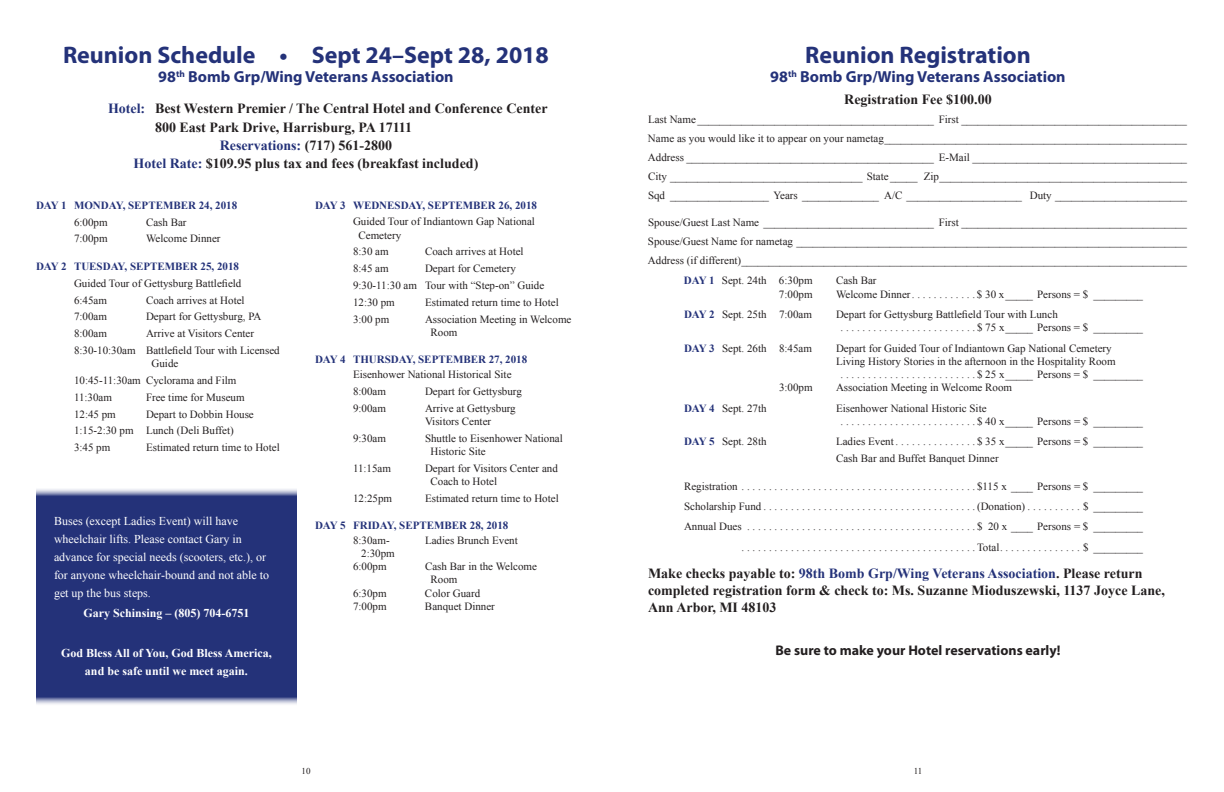
<style>
.page{position:relative;width:1224px;height:792px;background:#fff}
.page>*{position:absolute;margin:0;border:0;box-sizing:border-box;transform-origin:0 0}
.t1{font:700 24px "Myriad Pro";color:#243279}
.t2{font:700 16px "Myriad Pro";color:#243279}
.t3{font:700 14px/16.8px "Times New Roman";color:#231f20}
.t4{font:700 14px "Myriad Pro";color:#231f20}
.t5{font:700 14px "Times New Roman";color:#243279}
.t6{font:12px/18px "Times New Roman";color:#fff}
.t7{font:700 12px/18px "Times New Roman";color:#fff;text-align:center}
.t8{font:11px/16.8px "Times New Roman";color:#231f20}
.t9{font:700 11px "Times New Roman";color:#243279}
.t10{font:9px "Times New Roman";color:#231f20}
.s1{color:#243279}
.s2{color:#231f20}
.s3{font-weight:700;color:#243279}
</style>
<div class="page">
<div style="left:36px;top:487px;width:261px;height:219px;background:#243279"></div>
<h1 class="t1" style="left:63px;top:39px;width:487px">Reunion Schedule • Sept 24–Sept 28, 2018</h1>
<h2 class="t2" style="left:158px;top:66px;width:297px">98<sup>th</sup> Bomb Grp/Wing Veterans Association</h2>
<p class="t3" style="left:108px;top:100px;width:441px"><span class="s1">Hotel:</span> Best Western Premier / The Central Hotel and Conference Center</p>
<p class="t3" style="left:155px;top:118px;width:259px">800 East Park Drive, Harrisburg, PA 17111</p>
<p class="t5" style="left:220px;top:136px;width:174px">Reservations: <span class="s2">(717) 561-2800</span></p>
<p class="t3" style="left:134px;top:155px;width:346px"><span class="s1">Hotel Rate:</span> $109.95 plus tax and fees (breakfast included)</p>
<p class="t9" style="left:36px;top:197px;width:203px">DAY 1 MONDAY, SEPTEMBER 24, 2018</p>
<p class="t8" style="left:74px;top:213px;width:35px">6:00pm</p>
<p class="t8" style="left:146px;top:213px;width:42px">Cash Bar</p>
<p class="t8" style="left:74px;top:230px;width:35px">7:00pm</p>
<p class="t8" style="left:146px;top:230px;width:76px">Welcome Dinner</p>
<p class="t9" style="left:36px;top:259px;width:205px">DAY 2 TUESDAY, SEPTEMBER 25, 2018</p>
<p class="t8" style="left:74px;top:274px;width:169px">Guided Tour of Gettysburg Battlefield<br>6:45am</p>
<p class="t9" style="left:315px;top:197px;width:224px">DAY 3 WEDNESDAY, SEPTEMBER 26, 2018</p>
<p class="t8" style="left:359px;top:215px;width:178px;line-height:13.2px;text-indent:-6px">Guided Tour of Indiantown Gap National<br>Cemetery</p>
<p class="t8" style="left:353px;top:243px;width:37px">8:30 am</p>
<p class="t8" style="left:425px;top:243px;width:100px">Coach arrives at Hotel</p>
<p class="t8" style="left:353px;top:260px;width:37px">8:45 am</p>
<p class="t8" style="left:353px;top:260px;width:193px;text-indent:72px">Depart for Cemetery<br>9:30-11:30 am Tour with “Step-on” Guide<br>12:30 pm</p>
<p class="t8" style="left:146px;top:291px;width:100px">Coach arrives at Hotel</p>
<p class="t8" style="left:425px;top:294px;width:135px">Estimated return time to Hotel</p>
<p class="t8" style="left:74px;top:308px;width:34px">7:00am</p>
<p class="t8" style="left:146px;top:308px;width:117px">Depart for Gettysburg, PA</p>
<p class="t8" style="left:74px;top:325px;width:34px">8:00am</p>
<p class="t8" style="left:74px;top:325px;width:207px;text-indent:72px">Arrive at Visitors Center<br>8:30-10:30am Battlefield Tour with Licensed</p>
<p class="t8" style="left:74px;top:355px;width:164px;text-indent:77px">Guide<br>10:45-11:30am Cyclorama and Film<br>11:30am</p>
<p class="t8" style="left:146px;top:388px;width:100px">Free time for Museum</p>
<p class="t8" style="left:74px;top:405px;width:181px;text-indent:72px">Depart to Dobbin House<br>1:15-2:30 pm Lunch (Deli Buffet)<br>3:45 pm</p>
<p class="t8" style="left:74px;top:405px;width:43px">12:45 pm</p>
<p class="t8" style="left:146px;top:439px;width:135px">Estimated return time to Hotel</p>
<p class="t6" style="left:54px;top:512px;width:217px">Buses (except Ladies Event) will have wheelchair lifts. Please contact Gary in advance for special needs (scooters, etc.), or for anyone wheelchair-bound and not able to get up the bus steps.</p>
<p class="t7" style="left:83px;top:604px;width:168px">Gary Schinsing – (805) 704-6751</p>
<p class="t7" style="left:61px;top:644px;width:212px">God Bless All of You, God Bless America, and be safe until we meet again.</p>
<p class="t8" style="left:353px;top:310px;width:38px">3:00 pm</p>
<p class="t8" style="left:430px;top:312px;width:142px;line-height:13.2px;text-indent:-6px">Association Meeting in Welcome<br>Room</p>
<p class="t9" style="left:315px;top:352px;width:214px">DAY 4 THURSDAY, SEPTEMBER 27, 2018</p>
<p class="t8" style="left:353px;top:366px;width:160px">Eisenhower National Historical Site<br>8:00am</p>
<p class="t8" style="left:425px;top:383px;width:98px">Depart for Gettysburg</p>
<p class="t8" style="left:353px;top:399px;width:34px">9:00am</p>
<p class="t8" style="left:425px;top:401px;width:92px;line-height:13.2px">Arrive at Gettysburg<br>Visitors Center</p>
<p class="t8" style="left:353px;top:429px;width:34px">9:30am</p>
<p class="t8" style="left:430px;top:431px;width:134px;line-height:13.2px;text-indent:-6px">Shuttle to Eisenhower National<br>Historic Site</p>
<p class="t8" style="left:353px;top:459px;width:40px">11:15am</p>
<p class="t8" style="left:430px;top:461px;width:129px;line-height:13.2px;text-indent:-6px">Depart for Visitors Center and<br>Coach to Hotel</p>
<p class="t8" style="left:353px;top:489px;width:41px">12:25pm</p>
<p class="t8" style="left:425px;top:489px;width:135px">Estimated return time to Hotel</p>
<p class="t9" style="left:315px;top:518px;width:195px">DAY 5 FRIDAY, SEPTEMBER 28, 2018</p>
<p class="t8" style="left:353px;top:532px;width:38px">8:30am-</p>
<p class="t8" style="left:425px;top:532px;width:94px">Ladies Brunch Event</p>
<p class="t8" style="left:353px;top:547px;width:43px;line-height:13.2px;text-indent:8px">2:30pm<br>6:00pm</p>
<p class="t8" style="left:430px;top:560px;width:108px;line-height:13.2px;text-indent:-5px">Cash Bar in the Welcome<br>Room</p>
<p class="t8" style="left:353px;top:584px;width:35px">6:30pm</p>
<p class="t8" style="left:425px;top:584px;width:57px">Color Guard</p>
<p class="t8" style="left:353px;top:598px;width:35px">7:00pm</p>
<p class="t8" style="left:425px;top:598px;width:71px">Banquet Dinner</p>
<h1 class="t1" style="left:805px;top:39px;width:227px">Reunion Registration</h1>
<h2 class="t2" style="left:770px;top:66px;width:297px">98<sup>th</sup> Bomb Grp/Wing Veterans Association</h2>
<p class="t3" style="left:844px;top:91px;width:149px">Registration Fee $100.00</p>
<p class="t8" style="left:648px;top:110px;width:541px;line-height:19px;text-align:justify">Last Name ___________________________________________ First _________________________________________ Name as you would like it to appear on your nametag_______________________________________________________ Address _____________________________________________ E-Mail _______________________________________ City ___________________________________ State_____ Zip_____________________________________________ Sqd __________________ Years ______________ A/C _____________________ Duty ________________________</p>
<p class="t8" style="left:648px;top:213px;width:540px;line-height:19px;text-align:justify">Spouse/Guest Last Name _______________________________ First _________________________________________ Spouse/Guest Name for nametag _______________________________________________________________________ Address (if different)_________________________________________________________________________________</p>
<p class="t8" style="left:684px;top:272px;width:130px"><span class="s3">DAY 1</span> Sept. 24th 6:30pm</p>
<p class="t8" style="left:836px;top:272px;width:42px">Cash Bar</p>
<p class="t8" style="left:779px;top:285px;width:35px">7:00pm</p>
<p class="t8" style="left:836px;top:285px;width:79px">Welcome Dinner............</p>
<p class="t8" style="left:977px;top:285px;width:168px">$ 30 x_____ Persons = $ _________</p>
<p class="t8" style="left:684px;top:306px;width:130px"><span class="s3">DAY 2</span> Sept. 25th 7:00am</p>
<p class="t8" style="left:977px;top:308px;width:168px;line-height:13.2px;text-indent:-141px">Depart for Gettysburg Battlefield Tour with Lunch<br>$ 75 x_____ Persons = $ _________</p>
<p class="t8" style="left:684px;top:339px;width:130px"><span class="s3">DAY 3</span> Sept. 26th 8:45am</p>
<p class="t8" style="left:836px;top:339px;width:277px">Depart for Guided Tour of Indiantown Gap National Cemetery</p>
<p class="t8" style="left:836px;top:353px;width:281px">Living History Stories in the afternoon in the Hospitality Room</p>
<p class="t8" style="left:977px;top:366px;width:168px">$ 25 x_____ Persons = $ _________</p>
<p class="t8" style="left:779px;top:379px;width:35px">3:00pm</p>
<p class="t8" style="left:836px;top:379px;width:178px">Association Meeting in Welcome Room</p>
<p class="t8" style="left:684px;top:399px;width:84px"><span class="s3">DAY 4</span> Sept. 27th</p>
<p class="t8" style="left:977px;top:401px;width:168px;line-height:13.2px;text-indent:-141px">Eisenhower National Historic Site<br>$ 40 x_____ Persons = $ _________</p>
<p class="t8" style="left:684px;top:433px;width:84px"><span class="s3">DAY 5</span> Sept. 28th</p>
<p class="t8" style="left:836px;top:433px;width:62px">Ladies Event...............</p>
<p class="t8" style="left:836px;top:433px;width:308px;text-indent:141px">$ 35 x_____ Persons = $ _________<br>Cash Bar and Buffet Banquet Dinner</p>
<p class="t8" style="left:684px;top:477px;width:60px">Registration ..................</p>
<p class="t8" style="left:835px;top:477px;width:309px">. . . . . . . . . . . . . . . . . . . . . . . . . . $115 x ____ Persons = $ _________</p>
<p class="t8" style="left:684px;top:498px;width:81px">Scholarship Fund..............</p>
<p class="t8" style="left:835px;top:498px;width:194px">. . . . . . . . . . . . . . . . . . . . . . . . . . (Donation)...........</p>
<p class="t8" style="left:1083px;top:498px;width:62px">$ _________</p>
<p class="t8" style="left:684px;top:518px;width:64px">Annual Dues .................</p>
<p class="t8" style="left:835px;top:518px;width:309px">. . . . . . . . . . . . . . . . . . . . . . . . . . $ 20 x ____ Persons = $ _________</p>
<p class="t8" style="left:740px;top:539px;width:4px">..................</p>
<p class="t8" style="left:835px;top:539px;width:169px">. . . . . . . . . . . . . . . . . . . . . . . . . . Total................</p>
<p class="t8" style="left:1083px;top:539px;width:62px">$ _________</p>
<p class="t3" style="left:648px;top:565px;width:518px">Make checks payable to: <span class="s1">98th Bomb Grp/Wing Veterans Association</span>. Please return completed registration form &amp; check to: Ms. Suzanne Mioduszewski, 1137 Joyce Lane,<br>Ann Arbor, MI 48103</p>
<p class="t4" style="left:775px;top:641px;width:287px">Be sure to make your Hotel reservations early!</p>
<p class="t10" style="left:302px;top:765px;width:10px">10</p>
<p class="t10" style="left:914px;top:765px;width:10px">11</p>
</div>
